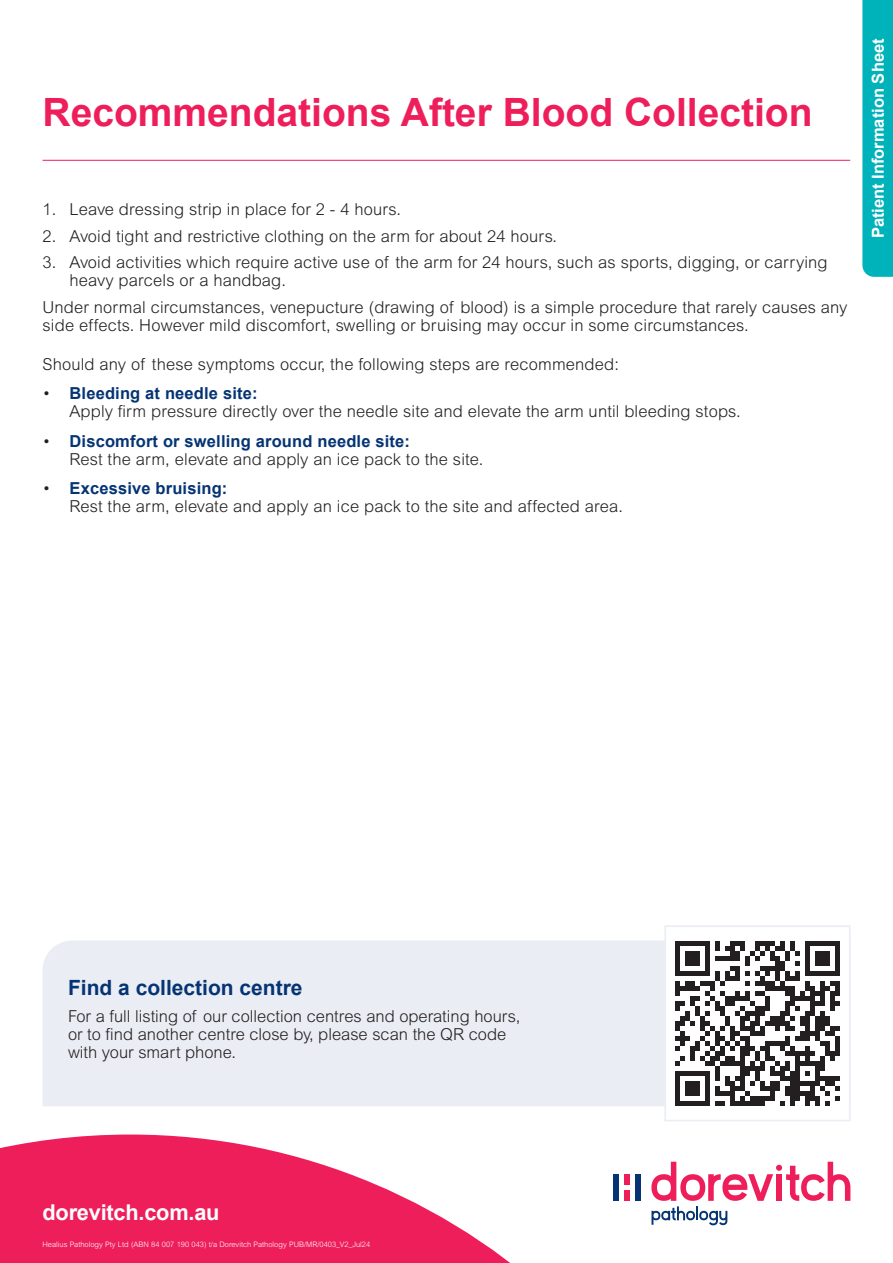
<style>
.page{position:relative;width:893px;height:1263px;background:#fff}
.page>*{position:absolute;margin:0;border:0;box-sizing:border-box;transform-origin:0 0}
.t1{font:700 39px "Arial";color:#ee1e5b}
.t2{font:700 21.75px "Arial";letter-spacing:-.01em;color:#fff}
.t3{font:700 21px "Arial";color:#053474}
.t4{font:300 16.5px/18px "Arial MT Std";letter-spacing:.01em;color:#231f20}
.t5{font:700 16.5px "Arial";letter-spacing:.01em;color:#053474}
.t6{font:700 16.5px "Arial";color:#fff}
.t7{font:300 7.5px "Arial MT Std";color:#fff}
.s1{font-family:"Arial MT Std";font-weight:300;color:#231f20}
</style>
<div class="page">
<div style="left:613px;top:1174px;width:5px;height:27px;background:#053474"></div>
<div style="left:635px;top:1174px;width:5px;height:27px;background:#053474"></div>
<div style="left:624px;top:1174px;width:5px;height:11px;background:#ee1e5b"></div>
<div style="left:624px;top:1190px;width:5px;height:11px;background:#ee1e5b"></div>
<svg style="left:651px;top:1162px;width:199px;height:63px"></svg>
<svg style="left:0;top:1134px;width:510px;height:129px;fill:#ee1e5b"></svg>
<div style="left:43px;top:941px;width:621px;height:165px;background:#ebedf4"></div>
<svg style="left:675px;top:941px;width:165px;height:165px"></svg>
<div style="left:664px;top:925px;width:186px;height:196px;border:2px solid #ebedf4"></div>
<hr style="left:43px;top:160px;width:807px;height:1px;background:#ee1e5b">
<div style="left:862px;top:0;width:31px;height:277px;background:#00b2b9"></div>
<h1 class="t1" style="left:43px;top:87px;width:771px">Recommendations After Blood Collection</h1>
<p class="t4" style="left:43px;top:200px;width:360px">1. Leave dressing strip in place for 2 - 4 hours.</p>
<p class="t4" style="left:43px;top:227px;width:516px">2. Avoid tight and restrictive clothing on the arm for about 24 hours.</p>
<p class="t4" style="left:70px;top:253px;width:760px;text-indent:-27px">3. Avoid activities which require active use of the arm for 24 hours, such as sports, digging, or carrying heavy parcels or a handbag.</p>
<p class="t4" style="left:43px;top:298px;width:806px">Under normal circumstances, venepucture (drawing of blood) is a simple procedure that rarely causes any side effects. However mild discomfort, swelling or bruising may occur in some circumstances.</p>
<p class="t4" style="left:43px;top:355px;width:578px">Should any of these symptoms occur, the following steps are recommended:</p>
<p class="t5" style="left:43px;top:383px;width:217px"><span class="s1">•</span> Bleeding at needle site:</p>
<p class="t4" style="left:70px;top:403px;width:673px">Apply firm pressure directly over the needle site and elevate the arm until bleeding stops.</p>
<p class="t5" style="left:43px;top:430px;width:369px"><span class="s1">•</span> Discomfort or swelling around needle site:</p>
<p class="t4" style="left:70px;top:450px;width:415px">Rest the arm, elevate and apply an ice pack to the site.</p>
<p class="t5" style="left:43px;top:478px;width:186px"><span class="s1">•</span> Excessive bruising:</p>
<p class="t4" style="left:70px;top:498px;width:555px">Rest the arm, elevate and apply an ice pack to the site and affected area.</p>
<p class="t6" style="left:867px;top:238px;width:201px;rotate:-90deg">Patient Information Sheet</p>
<p class="t3" style="left:68px;top:974px;width:236px">Find a collection centre</p>
<p class="t4" style="left:68px;top:1007px;width:454px">For a full listing of our collection centres and operating hours, or to find another centre close by, please scan the QR code with your smart phone.</p>
<h2 class="t2" style="left:43px;top:1198px;width:179px">dorevitch.com.au</h2>
<p class="t7" style="left:43px;top:1240px;width:329px">Healius Pathology Pty Ltd (ABN 84 007 190 043) t/a Dorevitch Pathology PUB/MR/0403_V2_Jul24</p>
</div>
